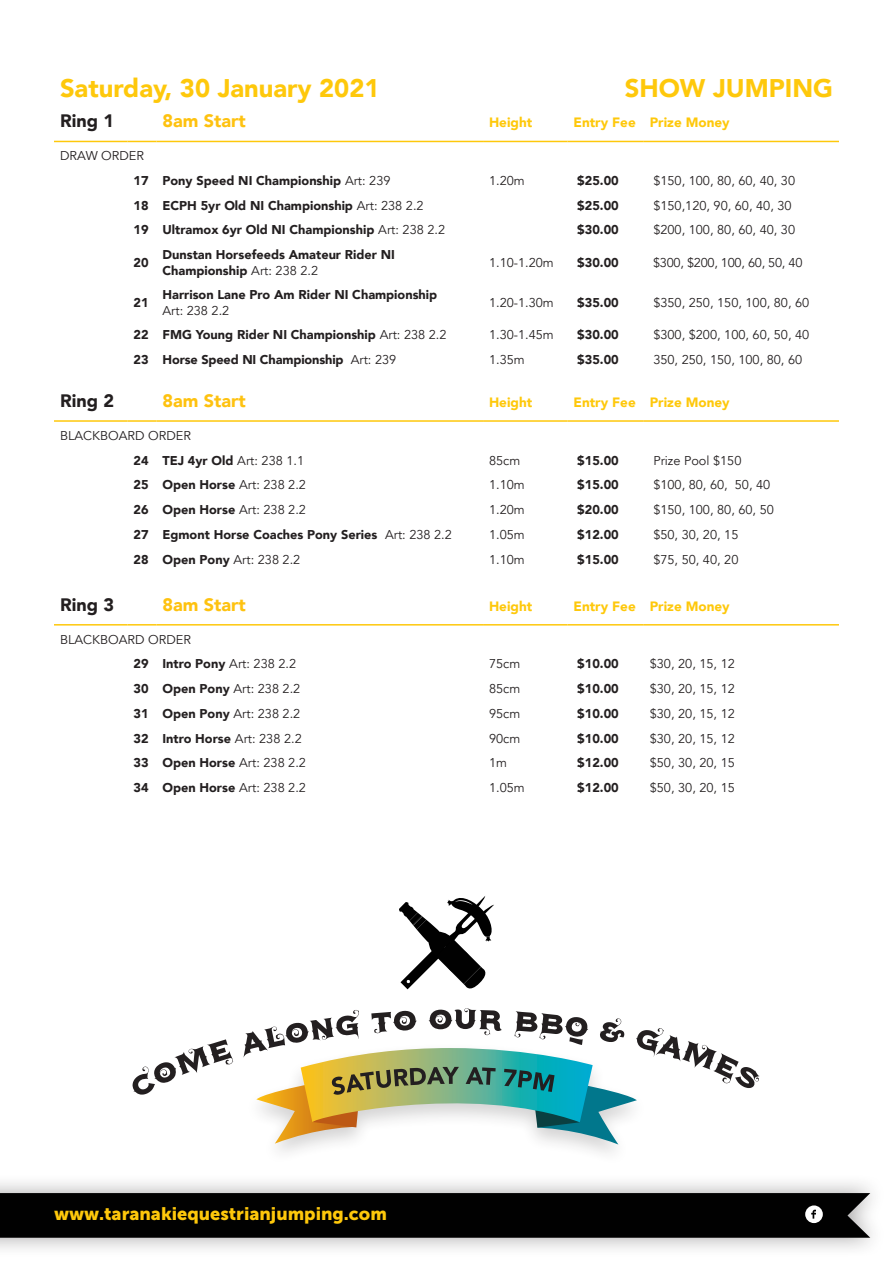
<style>
.page{position:relative;width:893px;height:1263px;background:#fff}
.page>*{position:absolute;margin:0;border:0;box-sizing:border-box;transform-origin:0 0}
.t1{font:900 25.5px "Avenir";color:#fec80b}
.t2{font:18px "Museo Sans 900";color:#fec80b}
.t3{font:900 18px "Avenir";color:#fec210}
.t4{font:900 18px "Avenir";color:#231f20}
.t5{font:900 13.5px "Avenir";color:#fec80b}
.t6{font:12.75px "Avenir";color:#231f20}
.t7{font:900 12.75px/15.3px "Avenir";color:#231f20}
.t8{font:12.75px "Avenir";letter-spacing:-.02em;color:#231f20}
.s1{font-weight:400}
.s2{font-weight:900}
</style>
<div class="page">
<div style="left:0;top:1173px;width:887px;height:85px;background:#231f20;opacity:.4"></div>
<div style="left:0;top:1193px;width:870px;height:45px;background:#010101"></div>
<hr style="left:54px;top:141px;width:74px;height:1px;background:#fec80b">
<svg style="left:128px;top:141px;width:28px;height:1px"></svg>
<hr style="left:156px;top:141px;width:327px;height:1px;background:#fec80b">
<hr style="left:483px;top:141px;width:84px;height:1px;background:#fec80b">
<hr style="left:567px;top:141px;width:77px;height:1px;background:#fec80b">
<hr style="left:644px;top:141px;width:195px;height:1px;background:#fec80b">
<hr style="left:54px;top:420px;width:74px;height:2px;background:#fec80b">
<hr style="left:128px;top:420px;width:28px;height:2px;background:#fec80b">
<hr style="left:156px;top:420px;width:327px;height:2px;background:#fec80b">
<hr style="left:483px;top:420px;width:84px;height:2px;background:#fec80b">
<hr style="left:567px;top:420px;width:77px;height:2px;background:#fec80b">
<hr style="left:644px;top:420px;width:195px;height:2px;background:#fec80b">
<hr style="left:54px;top:624px;width:74px;height:1px;background:#fec80b">
<svg style="left:128px;top:624px;width:28px;height:1px"></svg>
<hr style="left:156px;top:624px;width:327px;height:1px;background:#fec80b">
<hr style="left:483px;top:624px;width:84px;height:1px;background:#fec80b">
<hr style="left:567px;top:624px;width:77px;height:1px;background:#fec80b">
<hr style="left:644px;top:624px;width:195px;height:1px;background:#fec80b">
<svg style="left:399px;top:896px;width:95px;height:94px"></svg>
<svg style="left:133px;top:1008px;width:626px;height:87px"></svg>
<svg style="left:256px;top:1048px;width:381px;height:96px"></svg>
<p class="t1" style="left:60px;top:66px;width:321px">Saturday, 30 January 2021</p>
<p class="t1" style="left:625px;top:66px;width:210px">SHOW JUMPING</p>
<p class="t4" style="left:60px;top:105px;width:55px">Ring 1</p>
<p class="t3" style="left:162px;top:105px;width:85px">8am Start</p>
<p class="t5" style="left:489px;top:111px;width:45px">Height</p>
<p class="t5" style="left:573px;top:111px;width:64px">Entry Fee</p>
<p class="t5" style="left:650px;top:111px;width:81px">Prize Money</p>
<p class="t6" style="left:60px;top:148px;width:86px">DRAW ORDER</p>
<p class="t7" style="left:134px;top:173px;width:17px">17</p>
<p class="t7" style="left:162px;top:173px;width:230px">Pony Speed NI Championship <span class="s1">Art: 239</span></p>
<p class="t6" style="left:489px;top:173px;width:37px">1.20m</p>
<p class="t7" style="left:577px;top:173px;width:43px">$25.00</p>
<p class="t6" style="left:653px;top:173px;width:143px">$150, 100, 80, 60, 40, 30</p>
<p class="t7" style="left:134px;top:197px;width:17px">18</p>
<p class="t7" style="left:162px;top:197px;width:263px">ECPH 5yr Old NI Championship <span class="s1">Art: 238 2.2</span></p>
<p class="t7" style="left:577px;top:197px;width:43px">$25.00</p>
<p class="t6" style="left:653px;top:198px;width:140px">$150,120, 90, 60, 40, 30</p>
<p class="t7" style="left:134px;top:222px;width:17px">19</p>
<p class="t7" style="left:162px;top:222px;width:284px">Ultramox 6yr Old NI Championship <span class="s1">Art: 238 2.2</span></p>
<p class="t7" style="left:577px;top:222px;width:43px">$30.00</p>
<p class="t6" style="left:653px;top:222px;width:143px">$200, 100, 80, 60, 40, 30</p>
<p class="t7" style="left:134px;top:254px;width:17px">20</p>
<p class="t7" style="left:162px;top:247px;width:234px">Dunstan Horsefeeds Amateur Rider NI<br>Championship <span class="s1">Art: 238 2.2</span></p>
<p class="t6" style="left:489px;top:255px;width:66px">1.10-1.20m</p>
<p class="t7" style="left:577px;top:254px;width:43px">$30.00</p>
<p class="t8" style="left:653px;top:255px;width:151px">$300, $200, 100, 60, 50, 40</p>
<p class="t7" style="left:134px;top:294px;width:17px">21</p>
<p class="t7" style="left:162px;top:287px;width:276px">Harrison Lane Pro Am Rider NI Championship<br><span class="s1">Art: 238 2.2</span></p>
<p class="t6" style="left:489px;top:295px;width:66px">1.20-1.30m</p>
<p class="t7" style="left:577px;top:294px;width:43px">$35.00</p>
<p class="t6" style="left:653px;top:295px;width:157px">$350, 250, 150, 100, 80, 60</p>
<p class="t7" style="left:134px;top:327px;width:17px">22</p>
<p class="t7" style="left:162px;top:327px;width:286px">FMG Young Rider NI Championship <span class="s1">Art: 238 2.2</span></p>
<p class="t6" style="left:489px;top:327px;width:66px">1.30-1.45m</p>
<p class="t7" style="left:577px;top:327px;width:43px">$30.00</p>
<p class="t6" style="left:653px;top:327px;width:157px">$300, $200, 100, 60, 50, 40</p>
<p class="t7" style="left:134px;top:352px;width:17px">23</p>
<p class="t7" style="left:162px;top:352px;width:235px">Horse Speed NI Championship <span class="s1">Art: 239</span></p>
<p class="t6" style="left:489px;top:352px;width:37px">1.35m</p>
<p class="t7" style="left:577px;top:352px;width:43px">$35.00</p>
<p class="t6" style="left:653px;top:352px;width:150px">350, 250, 150, 100, 80, 60</p>
<p class="t4" style="left:60px;top:385px;width:55px">Ring 2</p>
<p class="t3" style="left:162px;top:385px;width:85px">8am Start</p>
<p class="t5" style="left:489px;top:390px;width:45px">Height</p>
<p class="t5" style="left:573px;top:390px;width:64px">Entry Fee</p>
<p class="t5" style="left:650px;top:390px;width:81px">Prize Money</p>
<p class="t6" style="left:60px;top:428px;width:132px">BLACKBOARD ORDER</p>
<p class="t7" style="left:134px;top:452px;width:17px">24</p>
<p class="t6" style="left:162px;top:452px;width:143px"><span class="s2">TEJ 4yr Old</span> Art: 238 1.1</p>
<p class="t6" style="left:489px;top:452px;width:33px">85cm</p>
<p class="t7" style="left:577px;top:452px;width:43px">$15.00</p>
<p class="t6" style="left:653px;top:452px;width:90px">Prize Pool $150</p>
<p class="t7" style="left:134px;top:477px;width:17px">25</p>
<p class="t6" style="left:162px;top:477px;width:145px"><span class="s2">Open Horse</span> Art: 238 2.2</p>
<p class="t6" style="left:489px;top:477px;width:37px">1.10m</p>
<p class="t7" style="left:577px;top:477px;width:43px">$15.00</p>
<p class="t6" style="left:653px;top:477px;width:118px">$100, 80, 60, 50, 40</p>
<p class="t7" style="left:134px;top:502px;width:17px">26</p>
<p class="t6" style="left:162px;top:502px;width:145px"><span class="s2">Open Horse</span> Art: 238 2.2</p>
<p class="t6" style="left:489px;top:502px;width:37px">1.20m</p>
<p class="t7" style="left:577px;top:502px;width:43px">$20.00</p>
<p class="t6" style="left:653px;top:502px;width:122px">$150, 100, 80, 60, 50</p>
<p class="t7" style="left:134px;top:526px;width:17px">27</p>
<p class="t7" style="left:162px;top:526px;width:291px">Egmont Horse Coaches Pony Series <span class="s1">Art: 238 2.2</span></p>
<p class="t6" style="left:489px;top:527px;width:37px">1.05m</p>
<p class="t7" style="left:577px;top:526px;width:43px">$12.00</p>
<p class="t6" style="left:653px;top:527px;width:87px">$50, 30, 20, 15</p>
<p class="t7" style="left:134px;top:551px;width:17px">28</p>
<p class="t6" style="left:162px;top:551px;width:139px"><span class="s2">Open Pony</span> Art: 238 2.2</p>
<p class="t6" style="left:489px;top:551px;width:37px">1.10m</p>
<p class="t7" style="left:577px;top:551px;width:43px">$15.00</p>
<p class="t6" style="left:653px;top:551px;width:87px">$75, 50, 40, 20</p>
<p class="t4" style="left:60px;top:589px;width:55px">Ring 3</p>
<p class="t3" style="left:162px;top:589px;width:85px">8am Start</p>
<p class="t5" style="left:489px;top:594px;width:45px">Height</p>
<p class="t5" style="left:573px;top:594px;width:64px">Entry Fee</p>
<p class="t5" style="left:650px;top:594px;width:81px">Prize Money</p>
<p class="t6" style="left:60px;top:632px;width:132px">BLACKBOARD ORDER</p>
<p class="t7" style="left:134px;top:656px;width:17px">29</p>
<p class="t6" style="left:162px;top:656px;width:135px"><span class="s2">Intro Pony</span> Art: 238 2.2</p>
<p class="t6" style="left:489px;top:656px;width:33px">75cm</p>
<p class="t7" style="left:577px;top:656px;width:43px">$10.00</p>
<p class="t6" style="left:650px;top:656px;width:87px">$30, 20, 15, 12</p>
<p class="t7" style="left:134px;top:681px;width:17px">30</p>
<p class="t6" style="left:162px;top:681px;width:139px"><span class="s2">Open Pony</span> Art: 238 2.2</p>
<p class="t6" style="left:489px;top:681px;width:33px">85cm</p>
<p class="t7" style="left:577px;top:681px;width:43px">$10.00</p>
<p class="t6" style="left:650px;top:681px;width:87px">$30, 20, 15, 12</p>
<p class="t7" style="left:134px;top:705px;width:17px">31</p>
<p class="t6" style="left:162px;top:706px;width:139px"><span class="s2">Open Pony</span> Art: 238 2.2</p>
<p class="t6" style="left:489px;top:706px;width:33px">95cm</p>
<p class="t7" style="left:577px;top:705px;width:43px">$10.00</p>
<p class="t6" style="left:650px;top:706px;width:87px">$30, 20, 15, 12</p>
<p class="t7" style="left:134px;top:730px;width:17px">32</p>
<p class="t7" style="left:162px;top:730px;width:141px">Intro Horse <span class="s1">Art: 238 2.2</span></p>
<p class="t6" style="left:489px;top:731px;width:33px">90cm</p>
<p class="t7" style="left:577px;top:730px;width:43px">$10.00</p>
<p class="t6" style="left:650px;top:731px;width:87px">$30, 20, 15, 12</p>
<p class="t7" style="left:134px;top:755px;width:17px">33</p>
<p class="t6" style="left:162px;top:755px;width:145px"><span class="s2">Open Horse</span> Art: 238 2.2</p>
<p class="t6" style="left:489px;top:755px;width:19px">1m</p>
<p class="t7" style="left:577px;top:755px;width:43px">$12.00</p>
<p class="t6" style="left:650px;top:755px;width:87px">$50, 30, 20, 15</p>
<p class="t7" style="left:134px;top:780px;width:17px">34</p>
<p class="t6" style="left:162px;top:780px;width:145px"><span class="s2">Open Horse</span> Art: 238 2.2</p>
<p class="t6" style="left:489px;top:780px;width:37px">1.05m</p>
<p class="t7" style="left:577px;top:780px;width:43px">$12.00</p>
<p class="t6" style="left:650px;top:780px;width:87px">$50, 30, 20, 15</p>
<h2 class="t2" style="left:54px;top:1203px;width:334px">www.taranakiequestrianjumping.com</h2>
</div>
